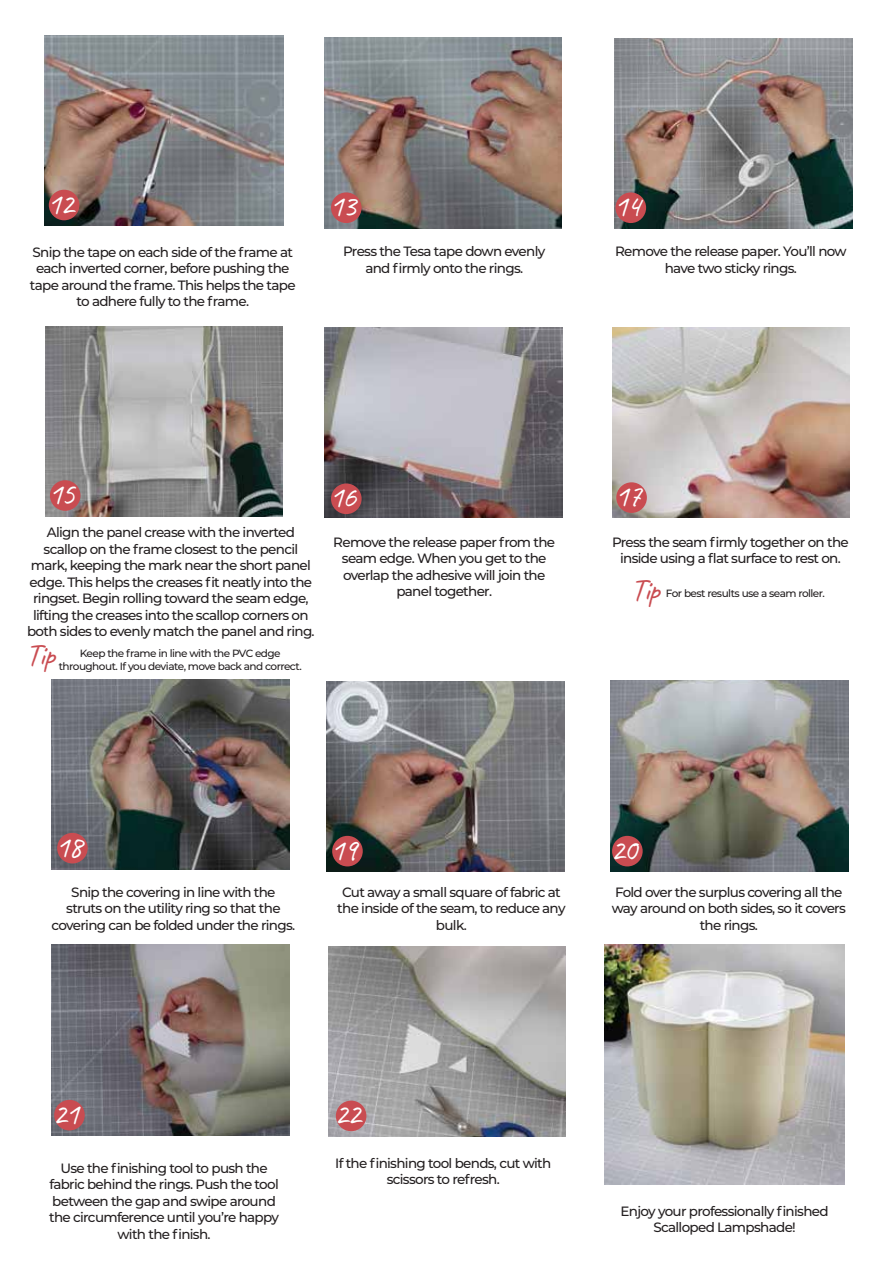
<style>
.page{position:relative;width:893px;height:1263px;background:#fff}
.page>*{position:absolute;margin:0;border:0;box-sizing:border-box;transform-origin:0 0}
.t1{font:31.5px "Caveat";letter-spacing:-.05em;color:#fff}
.t2{font:31.5px "Caveat";letter-spacing:-.05em;color:#c94c51}
.t3{font:500 13.5px/16.5px "Montserrat";letter-spacing:-.05em;color:#231f20;text-align:center}
.t4{font:500 10.5px/12.6px "Montserrat";letter-spacing:-.05em;color:#231f20;text-align:center}
</style>
<div class="page">
<img style="left:328px;top:946px;width:238px;height:191px">
<img style="left:52px;top:945px;width:238px;height:190px">
<img style="left:610px;top:681px;width:239px;height:190px">
<img style="left:326px;top:681px;width:238px;height:191px">
<img style="left:52px;top:679px;width:238px;height:191px">
<img style="left:613px;top:327px;width:237px;height:191px">
<img style="left:324px;top:327px;width:238px;height:191px">
<img style="left:45px;top:326px;width:237px;height:191px">
<img style="left:615px;top:38px;width:238px;height:191px">
<img style="left:325px;top:38px;width:237px;height:190px">
<img style="left:45px;top:35px;width:238px;height:191px">
<div style="left:336px;top:1100px;width:30px;height:31px;background:#c94c51;border-radius:50%"></div>
<div style="left:49px;top:190px;width:30px;height:30px;background:#c94c51;border-radius:50%"></div>
<div style="left:50px;top:480px;width:31px;height:31px;background:#c94c51;border-radius:50%"></div>
<div style="left:615px;top:192px;width:31px;height:31px;background:#c94c51;border-radius:50%"></div>
<div style="left:331px;top:192px;width:31px;height:31px;background:#c94c51;border-radius:50%"></div>
<div style="left:331px;top:483px;width:31px;height:31px;background:#c94c51;border-radius:50%"></div>
<div style="left:616px;top:482px;width:31px;height:31px;background:#c94c51;border-radius:50%"></div>
<div style="left:57px;top:833px;width:31px;height:30px;background:#c94c51;border-radius:50%"></div>
<div style="left:612px;top:836px;width:31px;height:30px;background:#c94c51;border-radius:50%"></div>
<div style="left:332px;top:836px;width:31px;height:30px;background:#c94c51;border-radius:50%"></div>
<div style="left:54px;top:1100px;width:31px;height:30px;background:#c94c51;border-radius:50%"></div>
<img style="left:605px;top:945px;width:239px;height:239px">
<h1 class="t1" style="left:47px;top:183px;width:28px">12</h1>
<h1 class="t1" style="left:329px;top:186px;width:28px">13</h1>
<h1 class="t1" style="left:614px;top:186px;width:28px">14</h1>
<p class="t3" style="left:30px;top:243px;width:267px">Snip the tape on each side of the frame at each inverted corner, before pushing the tape around the frame. This helps the tape to adhere fully to the frame.</p>
<p class="t3" style="left:343px;top:243px;width:204px">Press the Tesa tape down evenly and firmly onto the rings.</p>
<p class="t3" style="left:615px;top:243px;width:233px">Remove the release paper. You’ll now have two sticky rings.</p>
<h1 class="t1" style="left:48px;top:474px;width:28px">15</h1>
<h1 class="t1" style="left:329px;top:477px;width:28px">16</h1>
<h1 class="t1" style="left:615px;top:476px;width:28px">17</h1>
<p class="t3" style="left:27px;top:524px;width:289px">Align the panel crease with the inverted scallop on the frame closest to the pencil mark, keeping the mark near the short panel edge. This helps the creases fit neatly into the ringset. Begin rolling toward the seam edge, lifting the creases into the scallop corners on both sides to evenly match the panel and ring.</p>
<p class="t3" style="left:333px;top:533px;width:223px">Remove the release paper from the seam edge. When you get to the overlap the adhesive will join the panel together.</p>
<p class="t3" style="left:612px;top:533px;width:238px">Press the seam firmly together on the inside using a flat surface to rest on.</p>
<h1 class="t2" style="left:631px;top:570px;width:31px">Tip</h1>
<p class="t4" style="left:666px;top:586px;width:161px">For best results use a seam roller.</p>
<h1 class="t2" style="left:26px;top:634px;width:31px">Tip</h1>
<p class="t4" style="left:59px;top:647px;width:245px">Keep the frame in line with the PVC edge throughout. If you deviate, move back and correct.</p>
<h1 class="t1" style="left:56px;top:826px;width:28px">18</h1>
<h1 class="t1" style="left:331px;top:829px;width:28px">19</h1>
<h1 class="t1" style="left:610px;top:829px;width:28px">20</h1>
<p class="t3" style="left:52px;top:883px;width:245px">Snip the covering in line with the<br>struts on the utility ring so that the covering can be folded under the rings.</p>
<p class="t3" style="left:337px;top:883px;width:230px">Cut away a small square of fabric at the inside of the seam, to reduce any bulk.</p>
<p class="t3" style="left:612px;top:883px;width:236px">Fold over the surplus covering all the way around on both sides, so it covers the rings.</p>
<h1 class="t1" style="left:53px;top:1093px;width:28px">21</h1>
<p class="t3" style="left:49px;top:1159px;width:231px">Use the finishing tool to push the fabric behind the rings. Push the tool between the gap and swipe around the circumference until you’re happy with the finish.</p>
<h1 class="t1" style="left:334px;top:1094px;width:28px">22</h1>
<p class="t3" style="left:335px;top:1154px;width:218px">If the finishing tool bends, cut with scissors to refresh.</p>
<p class="t3" style="left:620px;top:1202px;width:210px">Enjoy your professionally finished<br>Scalloped Lampshade!</p>
</div>
